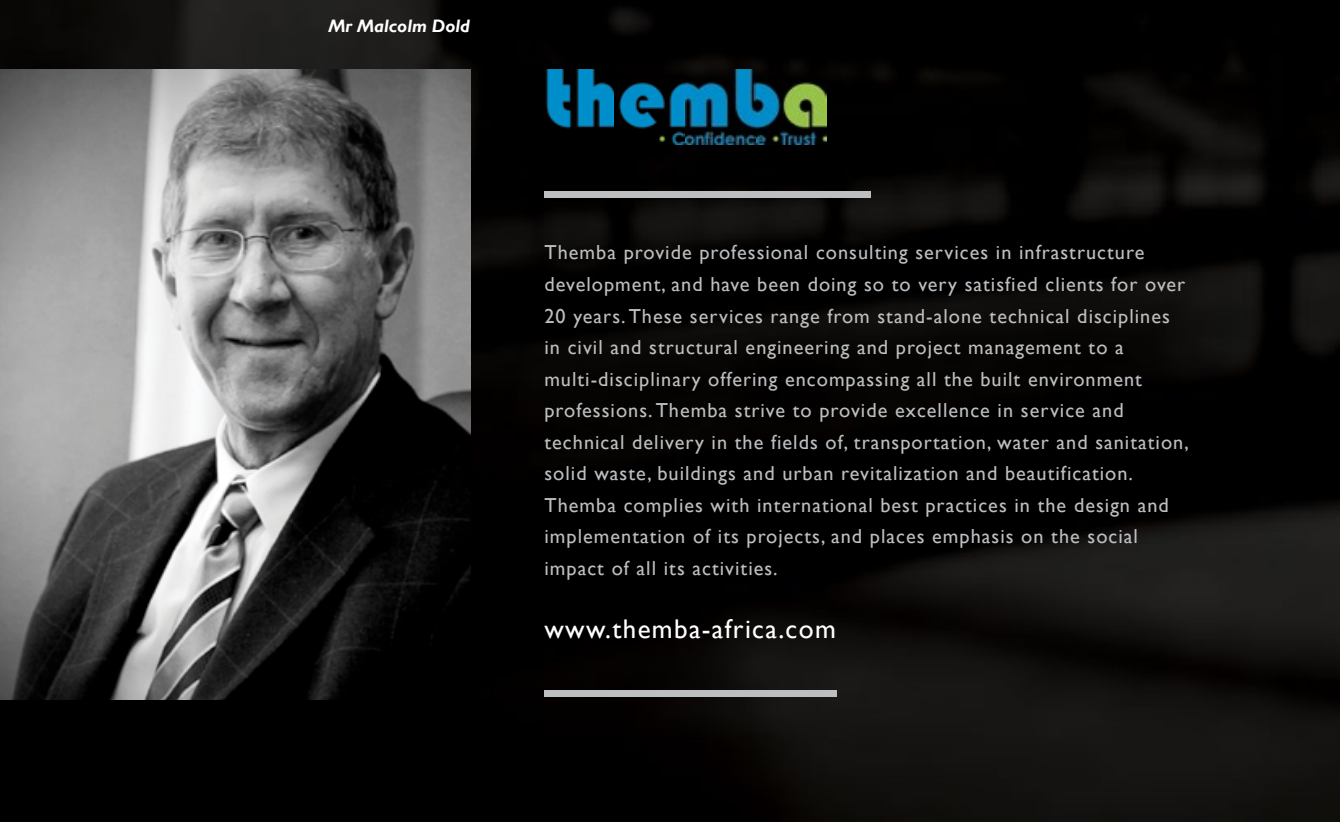
<style>
.page{position:relative;width:1340px;height:822px;background:#fff}
.page>*{position:absolute;margin:0;border:0;box-sizing:border-box;transform-origin:0 0}
.t1{font:27px "Gill Sans";letter-spacing:.05em;color:#fff}
.t2{font:20.25px/31.5px "Gill Sans";letter-spacing:.05em;color:#bcbec0}
.t3{font:italic 700 18px "Gill Sans";color:#fff}
</style>
<div class="page">
<img style="left:0;top:0;width:1339px;height:821px">
<img style="left:0;top:69px;width:470px;height:630px">
<div style="left:544px;top:192px;width:327px;height:6px;background:#bcbec0"></div>
<img style="left:544px;top:69px;width:282px;height:75px">
<div style="left:544px;top:689px;width:293px;height:7px;background:#bcbec0"></div>
<p class="t3" style="left:328px;top:16px;width:143px">Mr Malcolm Dold</p>
<p class="t2" style="left:544px;top:237px;width:646px">Themba provide professional consulting services in infrastructure development, and have been doing so to very satisfied clients for over 20 years. These services range from stand-alone technical disciplines in civil and structural engineering and project management to a multi-disciplinary offering encompassing all the built environment professions. Themba strive to provide excellence in service and technical delivery in the fields of, transportation, water and sanitation, solid waste, buildings and urban revitalization and beautification.<br>Themba complies with international best practices in the design and implementation of its projects, and places emphasis on the social impact of all its activities.</p>
<h1 class="t1" style="left:544px;top:612px;width:293px">www.themba-africa.com</h1>
</div>
